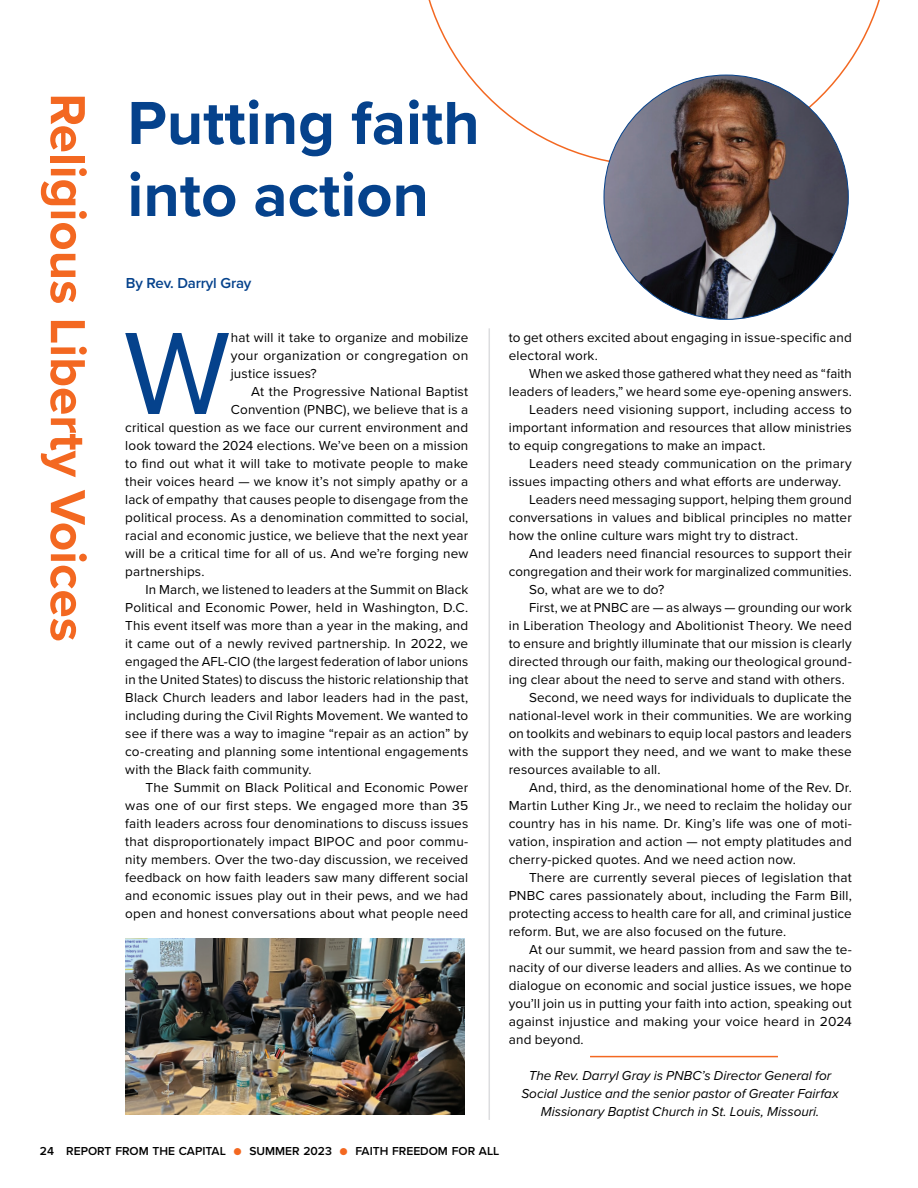
<style>
.page{position:relative;width:918px;height:1188px;background:#fff}
.page>*{position:absolute;margin:0;border:0;box-sizing:border-box;transform-origin:0 0}
.Body-Text-Full-Justi{font:121.5px "Proxima Nova";color:#05428c}
.Headline-1{font:700 63px/72px "Proxima Nova";color:#05428c}
.Headline-1-Large{font:700 51px "Proxima Nova";color:#f36821}
.Body-Text-Full-Justi-2{font:600 15px "Proxima Nova";letter-spacing:-.01em;color:#05428c}
.Body-Text-Full-Justi-3{font:13.5px/18px "Proxima Nova";letter-spacing:.01em;color:#000;text-align:justify}
.Body-Text-Full-Justi-4{font:italic 13.5px/18px "Proxima Nova";color:#000;text-align:center}
.t1{font:600 12px "Proxima Nova";color:#000}
.s1{font-weight:400;color:#f36821}
</style>
<div class="page">
<hr style="left:590px;top:1056px;width:188px;height:1px;background:#f36821">
<svg style="left:428px;top:0;width:452px;height:166px"></svg>
<hr style="left:489px;top:328px;width:1px;height:792px;background:#dcdddf">
<img style="left:125px;top:939px;width:339px;height:175px">
<img style="left:604px;top:75px;width:244px;height:244px;border-radius:122px">
<p class="Headline-1-Large" style="left:106px;top:93px;width:550px;rotate:90deg">Religious Liberty Voices</p>
<p class="Headline-1" style="left:127px;top:86px;width:354px">Putting faith into action</p>
<p class="Body-Text-Full-Justi-2" style="left:126px;top:272px;width:127px">By Rev. Darryl Gray</p>
<p class="Body-Text-Full-Justi" style="left:124px;top:283px;width:109px">W</p>
<p class="Body-Text-Full-Justi-3" style="left:231px;top:328px;width:239px">hat will it take to organize and mobilize your organization or congregation on justice issues?</p>
<p class="Body-Text-Full-Justi-3" style="left:251px;top:382px;width:219px">At the Progressive National Baptist</p>
<p class="Body-Text-Full-Justi-3" style="left:231px;top:400px;width:239px">Convention (PNBC), we believe that is a</p>
<p class="Body-Text-Full-Justi-3" style="left:125px;top:418px;width:345px">critical question as we face our current environment and</p>
<p class="Body-Text-Full-Justi-3" style="left:125px;top:436px;width:345px">look toward the 2024 elections. We’ve been on a mission</p>
<p class="Body-Text-Full-Justi-3" style="left:125px;top:454px;width:344px">to find out what it will take to motivate people to make</p>
<p class="Body-Text-Full-Justi-3" style="left:125px;top:472px;width:345px">their voices heard — we know it’s not simply apathy or a</p>
<p class="Body-Text-Full-Justi-3" style="left:125px;top:490px;width:345px">lack of empathy that causes people to disengage from the</p>
<p class="Body-Text-Full-Justi-3" style="left:125px;top:508px;width:345px">political process. As a denomination committed to social,</p>
<p class="Body-Text-Full-Justi-3" style="left:125px;top:526px;width:345px">racial and economic justice, we believe that the next year</p>
<p class="Body-Text-Full-Justi-3" style="left:125px;top:544px;width:345px">will be a critical time for all of us. And we’re forging new</p>
<p class="Body-Text-Full-Justi-3" style="left:125px;top:562px;width:81px">partnerships.</p>
<p class="Body-Text-Full-Justi-3" style="left:125px;top:580px;width:345px;text-indent:20px">In March, we listened to leaders at the Summit on Black Political and Economic Power, held in Washington, D.C.<br>This event itself was more than a year in the making, and it came out of a newly revived partnership. In 2022, we engaged the AFL-CIO (the largest federation of labor unions in the United States) to discuss the historic relationship that Black Church leaders and labor leaders had in the past, including during the Civil Rights Movement. We wanted to see if there was a way to imagine “repair as an action” by co-creating and planning some intentional engagements with the Black faith community.</p>
<p class="Body-Text-Full-Justi-3" style="left:125px;top:778px;width:345px;text-indent:20px">The Summit on Black Political and Economic Power was one of our first steps. We engaged more than 35 faith leaders across four denominations to discuss issues that disproportionately impact BIPOC and poor commu&shy;nity members. Over the two-day discussion, we received feedback on how faith leaders saw many different social and economic issues play out in their pews, and we had open and honest conversations about what people need</p>
<p class="Body-Text-Full-Justi-3" style="left:509px;top:328px;width:345px">to get others excited about engaging in issue-specific and electoral work.</p>
<p class="Body-Text-Full-Justi-3" style="left:509px;top:364px;width:345px;text-align:right">When we asked those gathered what they need as “faith leaders of leaders,” we heard some eye-opening answers.</p>
<p class="Body-Text-Full-Justi-3" style="left:509px;top:400px;width:345px;text-indent:20px">Leaders need visioning support, including access to important information and resources that allow ministries to equip congregations to make an impact.</p>
<p class="Body-Text-Full-Justi-3" style="left:509px;top:454px;width:345px;text-indent:20px">Leaders need steady communication on the primary issues impacting others and what efforts are underway.</p>
<p class="Body-Text-Full-Justi-3" style="left:509px;top:490px;width:345px;text-indent:20px">Leaders need messaging support, helping them ground conversations in values and biblical principles no matter how the online culture wars might try to distract.</p>
<p class="Body-Text-Full-Justi-3" style="left:509px;top:544px;width:345px;text-align:right">And leaders need financial resources to support their congregation and their work for marginalized communities.</p>
<p class="Body-Text-Full-Justi-3" style="left:529px;top:580px;width:137px">So, what are we to do?</p>
<p class="Body-Text-Full-Justi-3" style="left:509px;top:598px;width:345px;text-indent:20px">First, we at PNBC are — as always — grounding our work in Liberation Theology and Abolitionist Theory. We need to ensure and brightly illuminate that our mission is clearly directed through our faith, making our theological ground&shy;ing clear about the need to serve and stand with others.</p>
<p class="Body-Text-Full-Justi-3" style="left:509px;top:688px;width:345px;text-indent:20px">Second, we need ways for individuals to duplicate the national-level work in their communities. We are working on toolkits and webinars to equip local pastors and leaders with the support they need, and we want to make these resources available to all.</p>
<p class="Body-Text-Full-Justi-3" style="left:509px;top:778px;width:345px;text-indent:20px">And, third, as the denominational home of the Rev. Dr.<br>Martin Luther King Jr., we need to reclaim the holiday our country has in his name. Dr. King’s life was one of moti&shy;vation, inspiration and action — not empty platitudes and cherry-picked quotes. And we need action now.</p>
<p class="Body-Text-Full-Justi-3" style="left:509px;top:868px;width:345px;text-indent:20px">There are currently several pieces of legislation that PNBC cares passionately about, including the Farm Bill, protecting access to health care for all, and criminal justice reform. But, we are also focused on the future.</p>
<p class="Body-Text-Full-Justi-3" style="left:509px;top:940px;width:345px;text-indent:20px">At our summit, we heard passion from and saw the te&shy;nacity of our diverse leaders and allies. As we continue to dialogue on economic and social justice issues, we hope you’ll join us in putting your faith into action, speaking out against injustice and making your voice heard in 2024 and beyond.</p>
<p class="Body-Text-Full-Justi-4" style="left:521px;top:1066px;width:319px">The Rev. Darryl Gray is PNBC’s Director General for<br>Social Justice and the senior pastor of Greater Fairfax<br>Missionary Baptist Church in St. Louis, Missouri.</p>
<p class="t1" style="left:40px;top:1142px;width:16px">24</p>
<p class="t1" style="left:66px;top:1142px;width:435px">REPORT FROM THE CAPITAL <span class="s1">●</span> SUMMER 2023 <span class="s1">●</span> FAITH FREEDOM FOR ALL</p>
</div>
